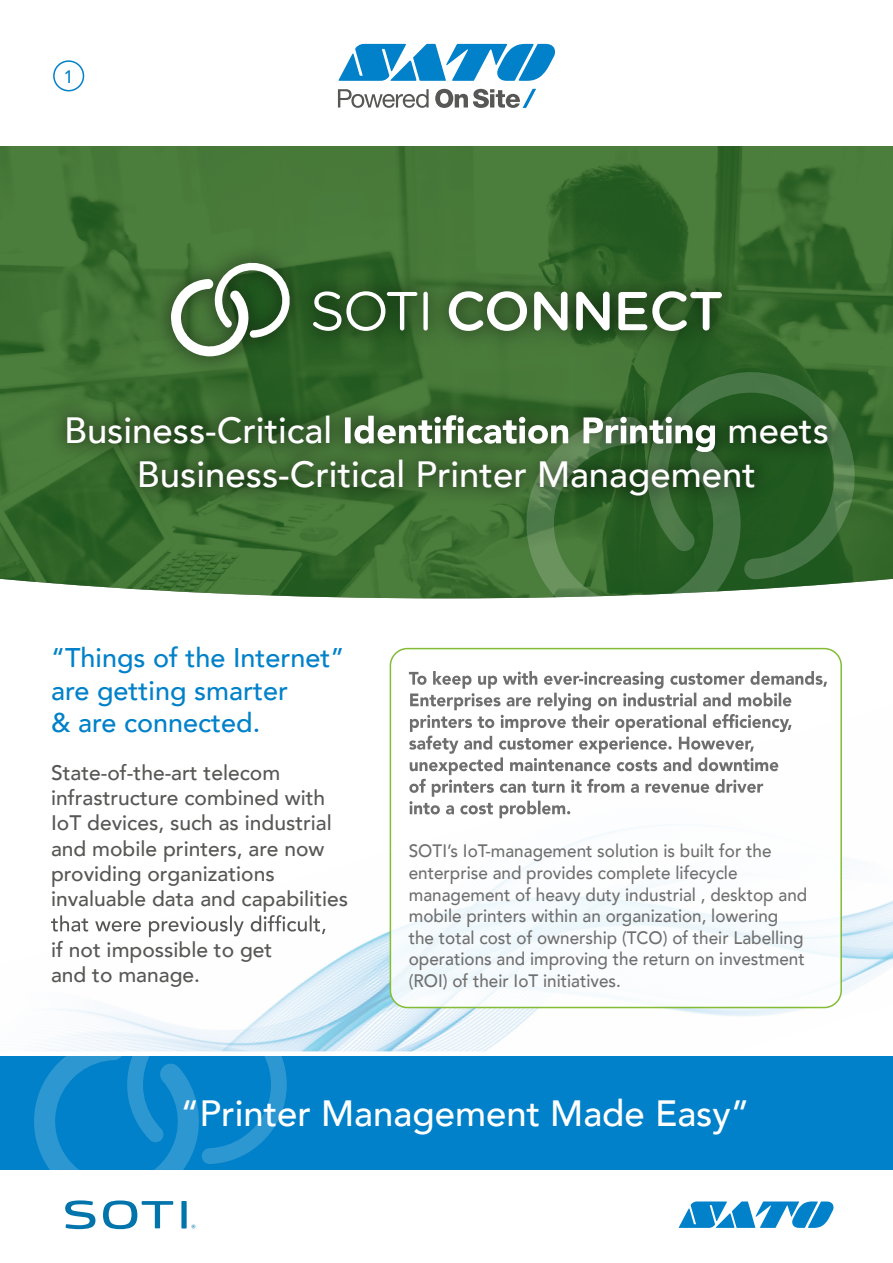
<style>
.page{position:relative;width:893px;height:1263px;background:#fff}
.page>*{position:absolute;margin:0;border:0;box-sizing:border-box;transform-origin:0 0}
.t1{font:500 36.45px/43.8px "Avenir";color:#fff}
.t2{font:500 27px/32.4px "Avenir";color:#0081c9}
.t3{font:500 21px/25.2px "Avenir";color:#575756}
.t4{font:500 18px/21.6px "Avenir";color:#706f6f;scale:.95 1}
.t5{font:500 18px "Avenir";color:#0081c9;scale:.95 1}
.s1{color:#007ac9}
</style>
<div class="page">
<div style="left:0;top:1056px;width:893px;height:192px;background:#0081c9"></div>
<img style="left:149px;top:700px;width:744px;height:351px">
<div style="left:0;top:1170px;width:893px;height:93px;background:#fff"></div>
<div style="left:390px;top:649px;width:451px;height:358px;background:#fff;border-radius:17px"></div>
<div style="left:390px;top:648px;width:452px;height:360px;border:2px solid #83bc35;border-radius:17px"></div>
<img style="left:0;top:146px;width:893px;height:452px">
<svg style="left:49px;top:397px;width:590px;height:117px;background:#38662d"></svg>
<svg style="left:345px;top:415px;width:294px;height:37px"></svg>
<svg style="left:51px;top:915px;width:274px;height:22px"></svg>
<svg style="left:34px;top:1002px;width:264px;height:227px"></svg>
<svg style="left:153px;top:245px;width:586px;height:129px;background:#3a6b2f"></svg>
<svg style="left:313px;top:291px;width:104px;height:40px"></svg>
<div style="left:423px;top:292px;width:5px;height:39px;background:#fff;border-radius:2px"></div>
<svg style="left:449px;top:291px;width:78px;height:40px"></svg>
<svg style="left:534px;top:292px;width:33px;height:38px"></svg>
<svg style="left:576px;top:292px;width:34px;height:38px"></svg>
<svg style="left:618px;top:291px;width:104px;height:40px"></svg>
<svg style="left:171px;top:262px;width:124px;height:94px"></svg>
<svg style="left:639px;top:369px;width:230px;height:210px;background:#2e612b"></svg>
<svg style="left:525px;top:417px;width:222px;height:181px;background:#44703f"></svg>
<svg style="left:409px;top:671px;width:418px;height:147px"></svg>
<svg style="left:679px;top:1201px;width:155px;height:27px"></svg>
<svg style="left:338px;top:89px;width:91px;height:19px"></svg>
<svg style="left:435px;top:89px;width:101px;height:19px"></svg>
<svg style="left:338px;top:44px;width:217px;height:37px"></svg>
<div style="left:53px;top:60px;width:31px;height:31px;border:2px solid #0081c9;border-radius:50%"></div>
<p class="t5" style="left:64px;top:61px;width:12px">1</p>
<h1 class="t1" style="left:64px;top:407px;width:270px">Business-Critical</h1>
<h1 class="t1" style="left:137px;top:407px;width:693px;text-indent:591px">meets<br>Business-Critical Printer Management</h1>
<h2 class="t2" style="left:51px;top:640px;width:295px">“Things of the Internet” are getting smarter<br>&amp; are connected<span class="s1">.</span></h2>
<p class="t3" style="left:51px;top:759px;width:299px">State-of-the-art telecom infrastructure combined with<br>IoT devices, such as industrial and mobile printers, are now providing organizations invaluable data and capabilities</p>
<p class="t3" style="left:51px;top:935px;width:223px">if not impossible to get and to manage.</p>
<p class="t4" style="left:409px;top:839px;width:421px">SOTI’s IoT-management solution is built for the enterprise and provides complete lifecycle management of heavy duty industrial , desktop and mobile printers within an organization, lowering the total cost of ownership (TCO) of their Labelling operations and improving the return on investment (ROI) of their IoT initiatives.</p>
<h1 class="t1" style="left:181px;top:1089px;width:570px">“Printer Management Made Easy”</h1>
</div>
